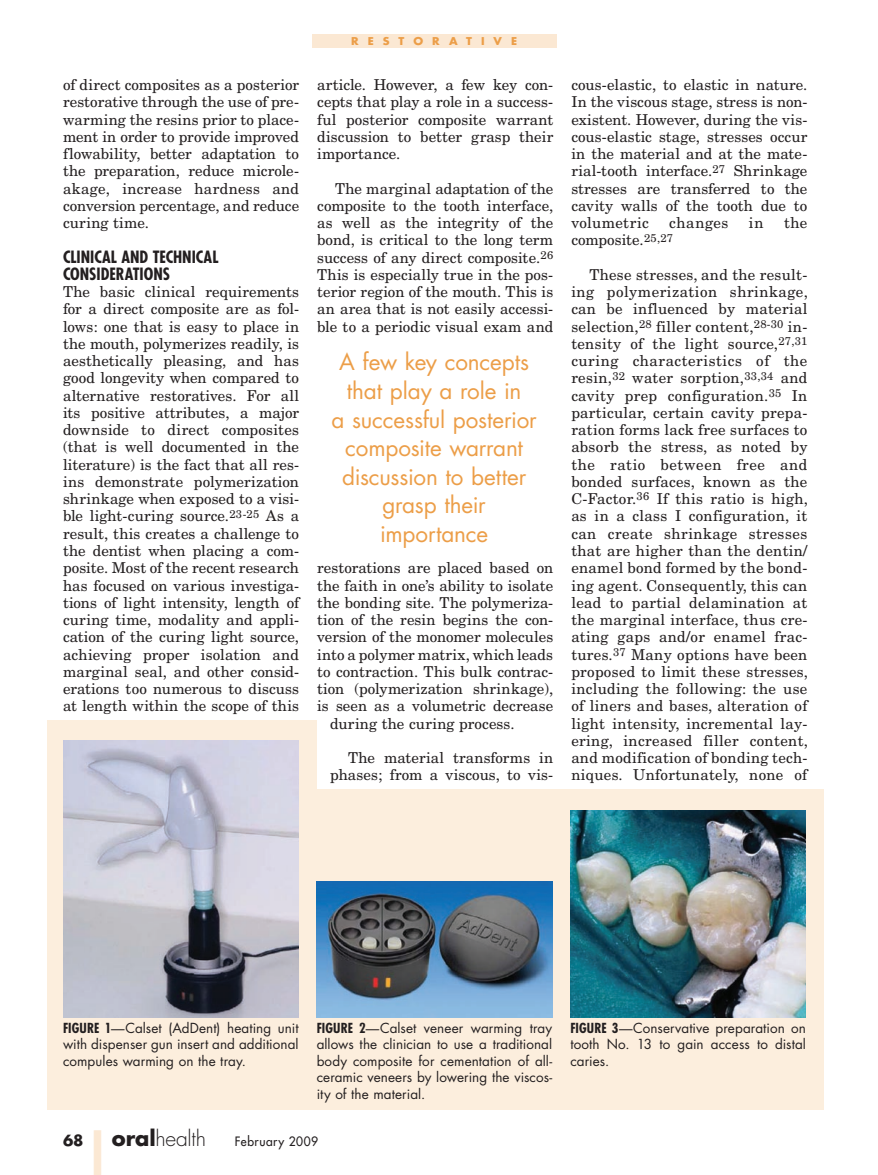
<style>
.page{position:relative;width:878px;height:1175px;background:#fff}
.page>*{position:absolute;margin:0;border:0;box-sizing:border-box;transform-origin:0 0}
.t1{font:700 90px "Futura";color:#fbe8d3;scale:.54 1}
.t2{font:22.5px/28.5px "Futura";letter-spacing:-.005em;color:#ec9e48;text-align:center}
.t3{font:300 21px "Futura";letter-spacing:-.01em;color:#231f20}
.t4{font:700 condensed 16.5px/17.2px "Futura";color:#231f20}
.t5{font:15px/17.2px "New Century Schlbk";letter-spacing:.01em;color:#231f20;text-align:justify}
.t6{font:15px "New Century Schlbk";letter-spacing:-.01em;color:#231f20}
.t7{font:15px "New Century Schlbk";letter-spacing:.035em;color:#231f20}
.t8{font:700 15px "Futura";color:#231f20}
.t9{font:13.5px/16.5px "Futura";letter-spacing:.005em;color:#231f20;text-align:justify}
.t10{font:700 condensed 13.5px "Futura";color:#231f20}
.t11{font:12.6px "Futura";letter-spacing:.045em;color:#231f20;scale:.95 1}
.t12{font:700 10.5px "Futura";letter-spacing:.815em;color:#ec9e48;scale:1.05 1}
.s1{font-weight:700;font-stretch:condensed}
.s2{font-weight:700}
</style>
<div class="page">
<div style="left:312px;top:34px;width:244px;height:13px;background:#fbe8d3"></div>
<div style="left:48px;top:720px;width:269px;height:209px;background:#fceedd"></div>
<div style="left:48px;top:789px;width:775px;height:320px;background:#fceedd"></div>
<img style="left:63px;top:740px;width:235px;height:277px">
<img style="left:317px;top:881px;width:235px;height:136px">
<img style="left:570px;top:810px;width:236px;height:207px">
<p class="t5" style="left:63px;top:76px;width:238px">of direct composites as a posterior restorative through the use of pre&shy;warming the resins prior to place&shy;ment in order to provide improved flowability, better adaptation to the preparation, reduce microle&shy;akage, increase hardness and conversion percentage, and reduce curing time.</p>
<p class="t4" style="left:63px;top:248px;width:157px">CLINICAL AND TECHNICAL<br>CONSIDERATIONS</p>
<p class="t5" style="left:63px;top:283px;width:238px">The basic clinical requirements for a direct composite are as fol&shy;lows: one that is easy to place in the mouth, polymerizes readily, is aesthetically pleasing, and has good longevity when compared to alternative restoratives. For all its positive attributes, a major downside to direct composites (that is well documented in the literature) is the fact that all res&shy;ins demonstrate polymerization shrinkage when exposed to a visi&shy;ble light-curing source.<sup>23-25</sup> As a result, this creates a challenge to the dentist when placing a com&shy;posite. Most of the recent research has focused on various investiga&shy;tions of light intensity, length of curing time, modality and appli&shy;cation of the curing light source, achieving proper isolation and marginal seal, and other consid&shy;erations too numerous to discuss at length within the scope of this</p>
<p class="t12" style="left:351px;top:33px;width:159px">restorative</p>
<p class="t5" style="left:317px;top:76px;width:238px">article. However, a few key con&shy;cepts that play a role in a success&shy;ful posterior composite warrant discussion to better grasp their importance.</p>
<p class="t5" style="left:317px;top:180px;width:238px;text-indent:18px">The marginal adaptation of the composite to the tooth interface, as well as the integrity of the bond, is critical to the long term success of any direct composite.<sup>26<br></sup>This is especially true in the pos&shy;terior region of the mouth. This is an area that is not easily accessi&shy;ble to a periodic visual exam and</p>
<h2 class="t2" style="left:331px;top:348px;width:207px">A few key concepts that play a role in<br>a successful posterior composite warrant discussion to better grasp their importance</h2>
<p class="t5" style="left:317px;top:559px;width:237px">restorations are placed based on</p>
<p class="t5" style="left:317px;top:576px;width:237px">the faith in one’s ability to isolate</p>
<p class="t5" style="left:317px;top:594px;width:237px">the bonding site. The polymeriza-</p>
<p class="t5" style="left:317px;top:611px;width:237px">tion of the resin begins the con-</p>
<p class="t6" style="left:317px;top:628px;width:237px">version of the monomer molecules</p>
<p class="t5" style="left:317px;top:645px;width:237px">into a polymer matrix, which leads</p>
<p class="t5" style="left:317px;top:663px;width:237px">to contraction. This bulk contrac-</p>
<p class="t5" style="left:317px;top:680px;width:237px">tion (polymerization shrinkage),</p>
<p class="t5" style="left:317px;top:697px;width:237px">is seen as a volumetric decrease</p>
<p class="t5" style="left:330px;top:714px;width:186px">during the curing process.</p>
<p class="t5" style="left:330px;top:749px;width:224px;text-align:right">The material transforms in phases; from a viscous, to vis-</p>
<p class="t5" style="left:571px;top:76px;width:237px">cous-elastic, to elastic in nature.<br>In the viscous stage, stress is non&shy;existent. However, during the vis&shy;cous-elastic stage, stresses occur in the material and at the mate&shy;rial-tooth interface.<sup>27</sup> Shrinkage stresses are transferred to the cavity walls of the tooth due to volumetric</p>
<p class="t7" style="left:669px;top:214px;width:61px">changes</p>
<p class="t5" style="left:749px;top:214px;width:16px">in</p>
<p class="t5" style="left:784px;top:214px;width:25px">the</p>
<p class="t5" style="left:571px;top:231px;width:103px">composite.<sup>25,27</sup></p>
<p class="t5" style="left:571px;top:266px;width:238px;text-indent:18px">These stresses, and the result&shy;ing polymerization shrinkage, can be influenced by material selection,<sup>28</sup> filler con-tent,<sup>28-30</sup> in&shy;tensity of the light source,<sup>27,31 </sup>curing characteristics of the resin,<sup>32</sup> water sorption,<sup>33,34</sup> and cavity prep configuration.<sup>35</sup> In particular, cer-tain cavity prepa&shy;ration forms lack free surfaces to absorb the stress, as noted by the ratio between free and bonded surfaces, known as the C-Factor.<sup>36</sup> If this ratio is high, as in a class I configuration, it can create shrinkage stresses that are higher than the dentin/ enamel bond formed by the bond&shy;ing agent. Conse-quently, this can lead to partial delamination at the marginal interface, thus cre&shy;ating gaps and/or enamel frac&shy;tures.<sup>37</sup> Many options have been proposed to limit these stresses, including the following: the use of liners and bases, alteration of light intensity, incremental lay&shy;ering, increased filler content, and modification of bonding tech&shy;niques. Unfortunately, none of</p>
<p class="t9" style="left:63px;top:1019px;width:237px;text-indent:42px"><span class="s1">1</span>—Calset (AdDent) heating unit with dispenser gun insert and additional compules warming on the tray.</p>
<p class="t10" style="left:317px;top:1019px;width:13px">FIGURE</p>
<p class="t9" style="left:317px;top:1019px;width:237px;text-indent:42px"><span class="s1">2</span>—Calset veneer warming tray allows the clinician to use a traditional body composite for cementation of all&shy;ceramic veneers by lowering the viscos&shy;ity of the material.</p>
<p class="t10" style="left:570px;top:1019px;width:13px">FIGURE</p>
<p class="t9" style="left:570px;top:1019px;width:237px;text-indent:41px"><span class="s1">3</span>—Conservative preparation on tooth No. 13 to gain access to distal caries.</p>
<p class="t10" style="left:63px;top:1019px;width:13px">FIGURE</p>
<p class="t8" style="left:63px;top:1130px;width:22px">68</p>
<h1 class="t1" style="left:84px;top:1108px;width:54px">|</h1>
<h3 class="t3" style="left:112px;top:1125px;width:96px"><span class="s2">oral</span>health</h3>
<p class="t11" style="left:235px;top:1133px;width:89px">February 2009</p>
</div>
